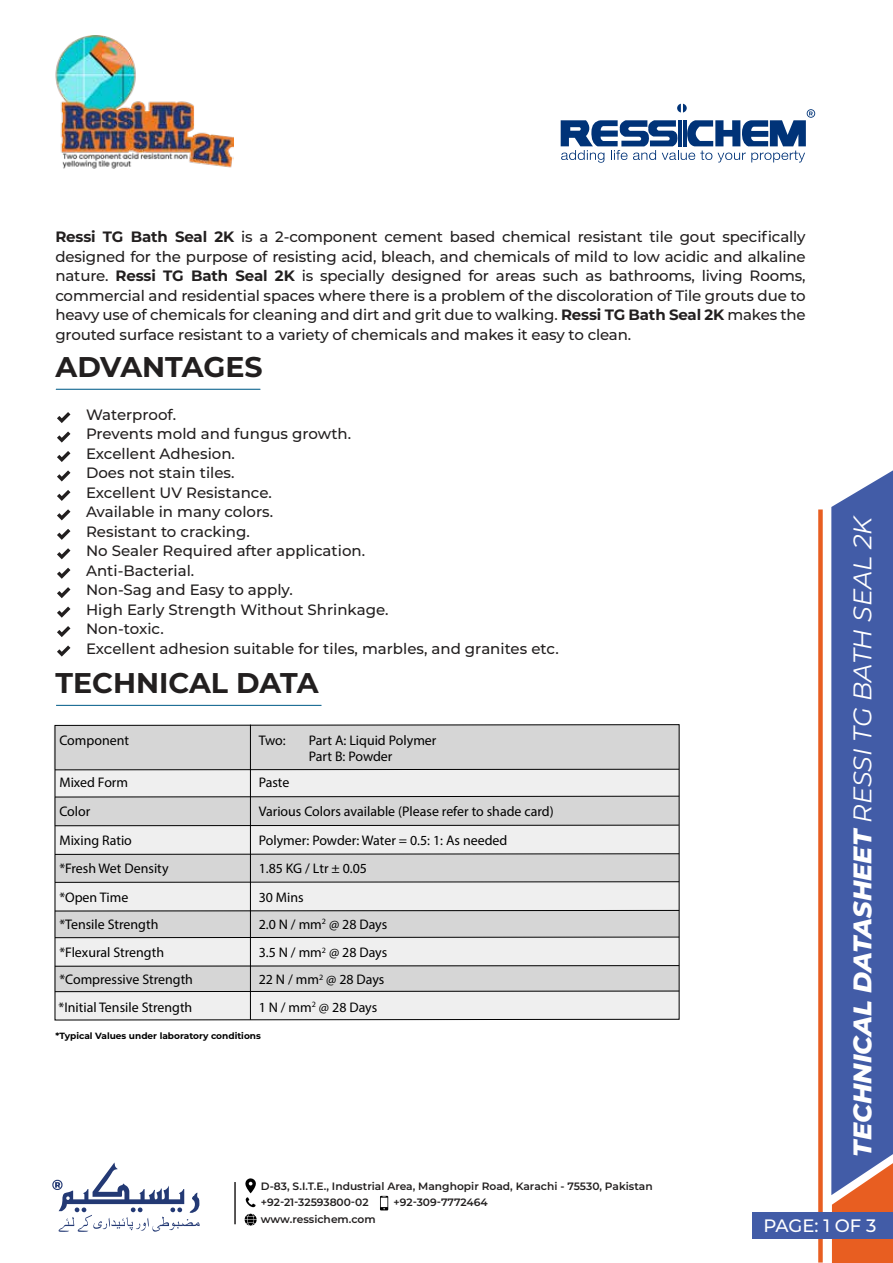
<style>
.page{position:relative;width:893px;height:1263px;background:#fff}
.page>*{position:absolute;margin:0;border:0;box-sizing:border-box;transform-origin:0 0}
.t1{font:700 28.5px "Montserrat";color:#221f1f}
.t2{font:italic 800 25.5px "Montserrat";color:#fff}
.t3{font:500 18px "Montserrat";letter-spacing:-.005em;color:#fff}
.t4{font:500 15px/19.5px "Montserrat";color:#221f1f;text-align:justify}
.t5{font:13.95px/16.6px "Myriad Pro";color:#000}
.t6{font:600 10.65px/16.6px "Montserrat";color:#221f1f}
.t7{font:700 9px "Montserrat";color:#000}
.s1{font-weight:700}
.s2{font-weight:400}
</style>
<div class="page">
<div style="left:818px;top:509px;width:5px;height:753px;background:#e85e21"></div>
<svg style="left:831px;top:470px;width:62px;height:793px;background:#5563a2"></svg>
<div style="left:753px;top:1212px;width:140px;height:26px;background:#425ca7"></div>
<hr style="left:56px;top:389px;width:204px;height:1px;background:#065f8b">
<svg style="left:57px;top:412px;width:13px;height:11px"></svg>
<svg style="left:57px;top:431px;width:13px;height:12px"></svg>
<svg style="left:57px;top:451px;width:13px;height:11px"></svg>
<svg style="left:57px;top:470px;width:13px;height:11px"></svg>
<svg style="left:57px;top:490px;width:13px;height:11px"></svg>
<svg style="left:57px;top:509px;width:13px;height:11px"></svg>
<svg style="left:57px;top:529px;width:13px;height:11px"></svg>
<svg style="left:57px;top:548px;width:13px;height:11px"></svg>
<svg style="left:57px;top:568px;width:13px;height:11px"></svg>
<svg style="left:57px;top:587px;width:13px;height:11px"></svg>
<svg style="left:57px;top:607px;width:13px;height:11px"></svg>
<svg style="left:57px;top:626px;width:13px;height:11px"></svg>
<svg style="left:57px;top:645px;width:13px;height:11px"></svg>
<hr style="left:56px;top:705px;width:265px;height:1px;background:#065f8b">
<svg style="left:55px;top:724px;width:624px;height:296px"></svg>
<hr style="left:250px;top:725px;width:1px;height:295px;background:#000">
<img style="left:55px;top:36px;width:179px;height:133px">
<svg style="left:561px;top:104px;width:254px;height:59px"></svg>
<hr style="left:678px;top:120px;width:3px;height:26px;background:#003378">
<hr style="left:683px;top:120px;width:3px;height:26px;background:#003378">
<hr style="left:234px;top:1182px;width:2px;height:42px;background:#221f1f">
<svg style="left:245px;top:1213px;width:12px;height:13px"></svg>
<svg style="left:245px;top:1178px;width:11px;height:29px"></svg>
<svg style="left:52px;top:1162px;width:148px;height:70px"></svg>
<svg style="left:380px;top:1196px;width:8px;height:14px"></svg>
<p class="t4" style="left:55px;top:227px;width:752px"><span class="s1">Ressi TG Bath Seal 2K</span> is a 2-component cement based chemical resistant tile gout specifically designed for the purpose of resisting acid, bleach, and chemicals of mild to low acidic and alkaline nature. <span class="s1">Ressi TG Bath Seal 2K</span> is specially designed for areas such as bathrooms, living Rooms, commercial and residential spaces where there is a problem of the discoloration of Tile grouts due to heavy use of chemicals for cleaning and dirt and grit due to walking. <span class="s1">Ressi TG Bath Seal 2K</span> makes the grouted surface resistant to a variety of chemicals and makes it easy to clean.</p>
<h1 class="t1" style="left:56px;top:346px;width:209px">ADVANTAGES</h1>
<p class="t4" style="left:86px;top:404px;width:474px;text-align:left">Waterproof.<br>Prevents mold and fungus growth.<br>Excellent Adhesion.<br>Does not stain tiles.<br>Excellent UV Resistance.<br>Available in many colors.<br>Resistant to cracking.<br>No Sealer Required after application.<br>Anti-Bacterial.<br>Non-Sag and Easy to apply.<br>High Early Strength Without Shrinkage.<br>Non-toxic.<br>Excellent adhesion suitable for tiles, marbles, and granites etc.</p>
<h1 class="t1" style="left:56px;top:662px;width:265px">TECHNICAL DATA</h1>
<p class="t5" style="left:59px;top:731px;width:71px">Component</p>
<p class="t5" style="left:259px;top:731px;width:28px">Two:</p>
<p class="t5" style="left:309px;top:731px;width:129px">Part A: Liquid Polymer<br>Part B: Powder</p>
<p class="t5" style="left:59px;top:768px;width:70px;line-height:29px">Mixed Form<br>Color</p>
<p class="t5" style="left:259px;top:774px;width:32px">Paste</p>
<p class="t5" style="left:259px;top:803px;width:296px">Various Colors available (Please refer to shade card)</p>
<p class="t5" style="left:59px;top:831px;width:74px">Mixing Ratio</p>
<p class="t5" style="left:259px;top:825px;width:250px;line-height:28.2px">Polymer: Powder: Water = 0.5: 1: As needed<br>1.85 KG / Ltr ± 0.05</p>
<p class="t5" style="left:59px;top:853px;width:111px;line-height:29.1px">*Fresh Wet Density *Open Time</p>
<p class="t5" style="left:259px;top:889px;width:47px">30 Mins</p>
<p class="t5" style="left:59px;top:915px;width:101px">*Tensile Strength</p>
<p class="t5" style="left:259px;top:915px;width:130px">2.0 N / mm<sup>2</sup> @ 28 Days</p>
<p class="t5" style="left:59px;top:944px;width:106px">*Flexural Strength</p>
<p class="t5" style="left:259px;top:939px;width:130px;line-height:27px">3.5 N / mm<sup>2</sup> @ 28 Days<br>22 N / mm<sup>2</sup> @ 28 Days</p>
<p class="t5" style="left:59px;top:999px;width:135px">*Initial Tensile Strength</p>
<p class="t5" style="left:259px;top:999px;width:120px">1 N / mm<sup>2</sup> @ 28 Days</p>
<p class="t5" style="left:59px;top:971px;width:135px">*Compressive Strength</p>
<p class="t7" style="left:55px;top:1029px;width:207px">*Typical Values under laboratory conditions</p>
<h2 class="t2" style="left:844px;top:1156px;width:643px;rotate:-90deg">TECHNICAL DATASHEET <span class="s2">RESSI TG BATH SEAL 2K</span></h2>
<p class="t6" style="left:261px;top:1177px;width:393px">D-83, S.I.T.E., Industrial Area, Manghopir Road, Karachi - 75530, Pakistan +92-21-32593800-02<br>www.ressichem.com</p>
<p class="t6" style="left:394px;top:1194px;width:96px">+92-309-7772464</p>
<p class="t3" style="left:763px;top:1213px;width:115px">PAGE: 1 OF 3</p>
</div>
